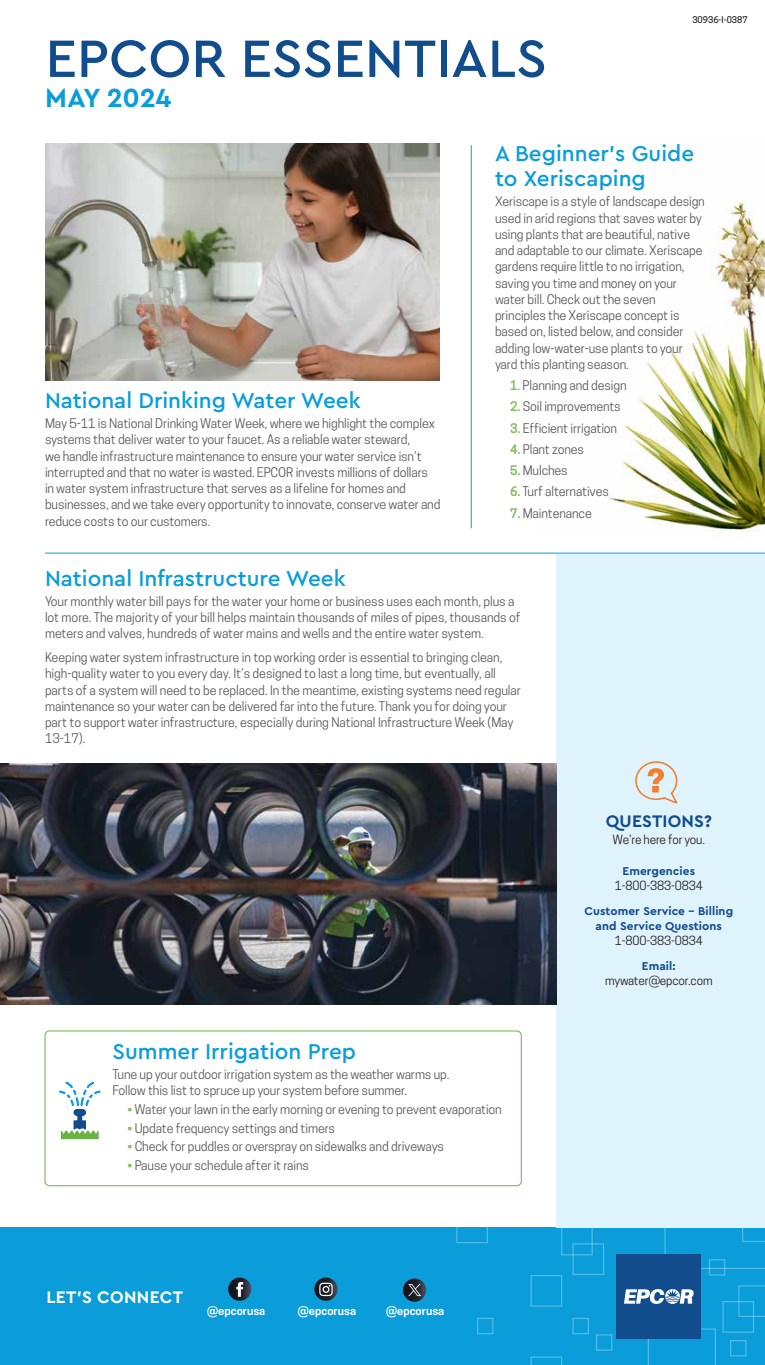
<style>
.page{position:relative;width:765px;height:1365px;background:#fff}
.page>*{position:absolute;margin:0;border:0;box-sizing:border-box;transform-origin:0 0}
.t1{font:500 55px "Cera PRO";color:#114c8d}
.t2{font:700 27.5px "Cera PRO";letter-spacing:-.01em;color:#0a9dd9}
.t3{font:500 22.5px/25px "Cera PRO";color:#0a9dd9}
.t4{font:700 17.5px "Cera PRO";letter-spacing:.02em;color:#fff}
.t5{font:700 17.5px "Cera PRO";letter-spacing:.01em;color:#114c8d}
.t6{font:12.5px/16.2px "Cooper Hewitt";letter-spacing:-.01em;color:#58595b}
.t7{font:11.88px "Cooper Hewitt";letter-spacing:-.01em;color:#231f20}
.t8{font:700 11.88px/14.4px "Cera PRO";letter-spacing:.01em;color:#114c8d;text-align:center}
.t9{font:600 11.25px "Cooper Hewitt";color:#fff}
.t10{font:500 8.75px "Cooper Hewitt";color:#231f20}
.s1{font-weight:600;color:#88bd63}
.s2{font-weight:500;color:#88bd63}
.s3{color:#88bd63}
</style>
<div class="page">
<hr style="left:471px;top:145px;width:1px;height:383px;background:#0a9dd9">
<img style="left:45px;top:143px;width:395px;height:237px">
<img style="left:608px;top:195px;width:157px;height:337px">
<div style="left:0;top:1228px;width:765px;height:137px;background:#0a9dd9"></div>
<svg style="left:738px;top:1285px;width:27px;height:32px"></svg>
<svg style="left:561px;top:1228px;width:32px;height:27px"></svg>
<svg style="left:456px;top:1228px;width:32px;height:15px"></svg>
<svg style="left:530px;top:1357px;width:32px;height:8px"></svg>
<svg style="left:648px;top:1328px;width:68px;height:37px"></svg>
<svg style="left:664px;top:1228px;width:101px;height:41px"></svg>
<div style="left:617px;top:1254px;width:84px;height:85px;background:#114c8d"></div>
<svg style="left:624px;top:1289px;width:70px;height:15px"></svg>
<svg style="left:228px;top:1278px;width:23px;height:23px"></svg>
<svg style="left:236px;top:1282px;width:7px;height:15px"></svg>
<svg style="left:314px;top:1278px;width:24px;height:23px"></svg>
<svg style="left:319px;top:1283px;width:14px;height:13px"></svg>
<svg style="left:403px;top:1279px;width:23px;height:23px"></svg>
<svg style="left:408px;top:1284px;width:13px;height:12px"></svg>
<div style="left:557px;top:553px;width:208px;height:675px;background:#dff3fd"></div>
<svg style="left:635px;top:761px;width:43px;height:43px"></svg>
<img style="left:0;top:764px;width:557px;height:240px">
<div style="left:45px;top:1031px;width:477px;height:155px;border:1px solid #6ab245;border-radius:5px"></div>
<svg style="left:59px;top:1082px;width:42px;height:57px"></svg>
<hr style="left:45px;top:553px;width:720px;height:1px;background:#0a9dd9">
<h1 class="t1" style="left:46px;top:22px;width:503px">EPCOR ESSENTIALS</h1>
<h2 class="t2" style="left:45px;top:79px;width:128px">MAY 2024</h2>
<p class="t10" style="left:692px;top:14px;width:57px">30936-I-0387</p>
<h3 class="t3" style="left:45px;top:387px;width:317px">National Drinking Water Week</h3>
<p class="t6" style="left:45px;top:415px;width:397px">May 5-11 is National Drinking Water Week, where we highlight the complex systems that deliver water to your faucet. As a reliable water steward,<br>we handle infrastructure maintenance to ensure your water service isn’t interrupted and that no water is wasted. EPCOR invests millions of dollars<br>in water system infrastructure that serves as a lifeline for homes and businesses, and we take every opportunity to innovate, conserve water and reduce costs to our customers.</p>
<h3 class="t3" style="left:495px;top:140px;width:201px">A Beginner’s Guide to Xeriscaping</h3>
<p class="t6" style="left:495px;top:194px;width:211px">Xeriscape is a style of landscape design used in arid regions that saves water by using plants that are beautiful, native and adaptable to our climate. Xeriscape gardens require little to no irrigation, saving you time and money on your water bill. Check out the seven principles the Xeriscape concept is based on, listed below, and consider adding low-water-use plants to your yard this planting season.</p>
<p class="t6" style="left:510px;top:377px;width:118px"><span class="s1">1</span><span class="s2">.</span> Planning and design</p>
<p class="t6" style="left:510px;top:399px;width:112px"><span class="s1">2.</span> Soil improvements</p>
<p class="t6" style="left:510px;top:420px;width:109px"><span class="s1">3.</span> Efficient irrigation</p>
<p class="t6" style="left:510px;top:441px;width:76px"><span class="s1">4.</span> Plant zones</p>
<p class="t6" style="left:510px;top:462px;width:59px"><span class="s1">5.</span> Mulches</p>
<p class="t6" style="left:510px;top:484px;width:100px"><span class="s1">6.</span> Turf alternatives</p>
<p class="t6" style="left:510px;top:505px;width:83px"><span class="s1">7.</span> Maintenance</p>
<h3 class="t3" style="left:45px;top:565px;width:302px">National Infrastructure Week</h3>
<p class="t6" style="left:45px;top:593px;width:477px">Your monthly water bill pays for the water your home or business uses each month, plus a lot more. The majority of your bill helps maintain thousands of miles of pipes, thousands of meters and valves, hundreds of water mains and wells and the entire water system.</p>
<p class="t6" style="left:45px;top:649px;width:478px">Keeping water system infrastructure in top working order is essential to bringing clean, high-quality water to you every day. It’s designed to last a long time, but eventually, all parts of a system will need to be replaced. In the meantime, existing systems need regular maintenance so your water can be delivered far into the future. Thank you for doing your part to support water infrastructure, especially during National Infrastructure Week (May 13-17).</p>
<h3 class="t3" style="left:112px;top:1038px;width:245px">Summer Irrigation Prep</h3>
<p class="t6" style="left:112px;top:1066px;width:338px">Tune up your outdoor irrigation system as the weather warms up.<br>Follow this list to spruce up your system before summer.</p>
<p class="t6" style="left:128px;top:1101px;width:376px"><span class="s3">•</span> Water your lawn in the early morning or evening to prevent evaporation</p>
<p class="t6" style="left:128px;top:1120px;width:209px"><span class="s3">•</span> Update frequency settings and timers</p>
<p class="t6" style="left:128px;top:1139px;width:318px"><span class="s3">•</span> Check for puddles or overspray on sidewalks and driveways</p>
<p class="t6" style="left:128px;top:1157px;width:183px"><span class="s3">•</span> Pause your schedule after it rains</p>
<h3 class="t4" style="left:46px;top:1285px;width:138px">LET’S CONNECT</h3>
<p class="t9" style="left:207px;top:1304px;width:60px">@epcorusa</p>
<p class="t9" style="left:298px;top:1304px;width:60px">@epcorusa</p>
<p class="t9" style="left:386px;top:1304px;width:60px">@epcorusa</p>
<h3 class="t5" style="left:606px;top:810px;width:108px">QUESTIONS?</h3>
<p class="t7" style="left:613px;top:833px;width:94px">We’re here for you.</p>
<p class="t8" style="left:622px;top:863px;width:74px">Emergencies</p>
<p class="t7" style="left:615px;top:878px;width:90px">1-800-383-0834</p>
<p class="t8" style="left:584px;top:904px;width:150px">Customer Service – Billing and Service Questions</p>
<p class="t7" style="left:615px;top:933px;width:90px">1-800-383-0834</p>
<p class="t8" style="left:642px;top:959px;width:35px">Email:</p>
<p class="t7" style="left:605px;top:974px;width:109px">mywater@epcor.com</p>
</div>
